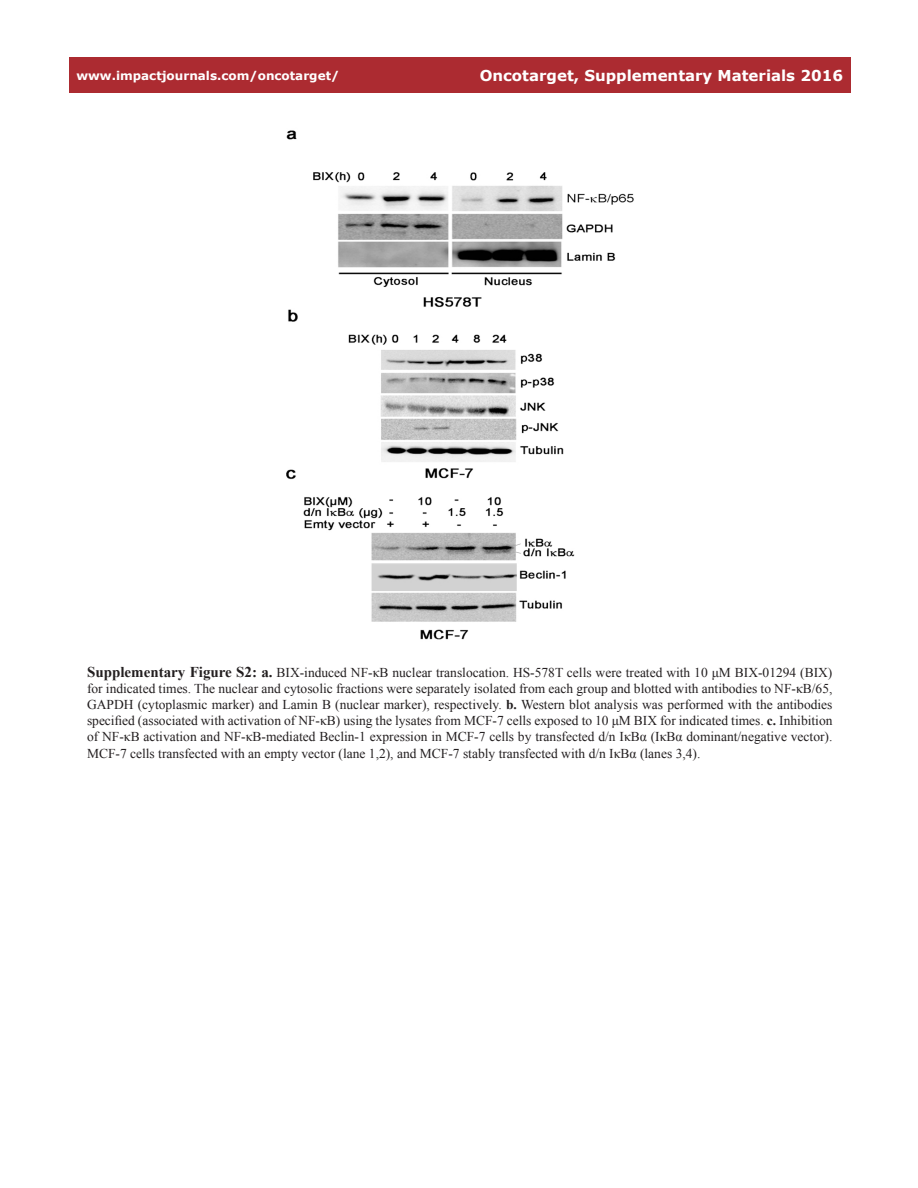
<style>
.page{position:relative;width:918px;height:1188px;background:#fff}
.page>*{position:absolute;margin:0;border:0;box-sizing:border-box;transform-origin:0 0}
.t1{font:700 15px "Verdana";color:#fff}
.figuretext{font:13.5px/16.2px "Times New Roman";color:#231f20;text-align:justify}
.t2{font:700 12px "Verdana";color:#fff}
.s1{font-weight:700;font-size:15px}
.s2{font-weight:700}
</style>
<div class="page">
<div style="left:69px;top:57px;width:781px;height:36px;background:#ac2b31"></div>
<img style="left:286px;top:130px;width:348px;height:510px">
<p class="t2" style="left:76px;top:67px;width:264px">www.impactjournals.com/oncotarget/</p>
<p class="t1" style="left:480px;top:65px;width:365px">Oncotarget, Supplementary Materials 2016</p>
<p class="figuretext" style="left:87px;top:664px;width:747px"><span class="s1">Supplementary Figure S2: a.</span> BIX-induced NF-κB nuclear translocation. HS-578T cells were treated with 10 μM BIX-01294 (BIX) for indicated times. The nuclear and cytosolic fractions were separately isolated from each group and blotted with antibodies to NF-κB/65, GAPDH (cytoplasmic marker) and Lamin B (nuclear marker), respectively. <span class="s2">b.</span> Western blot analysis was performed with the antibodies specified (associated with activation of NF-κB) using the lysates from MCF-7 cells exposed to 10 μM BIX for indicated times. <span class="s2">c.</span> Inhibition of NF-κB activation and NF-κB-mediated Beclin-1 expression in MCF-7 cells by transfected d/n IκBα (IκBα dominant/negative vector).<br>MCF-7 cells transfected with an empty vector (lane 1,2), and MCF-7 stably transfected with d/n IκBα (lanes 3,4).</p>
</div>
